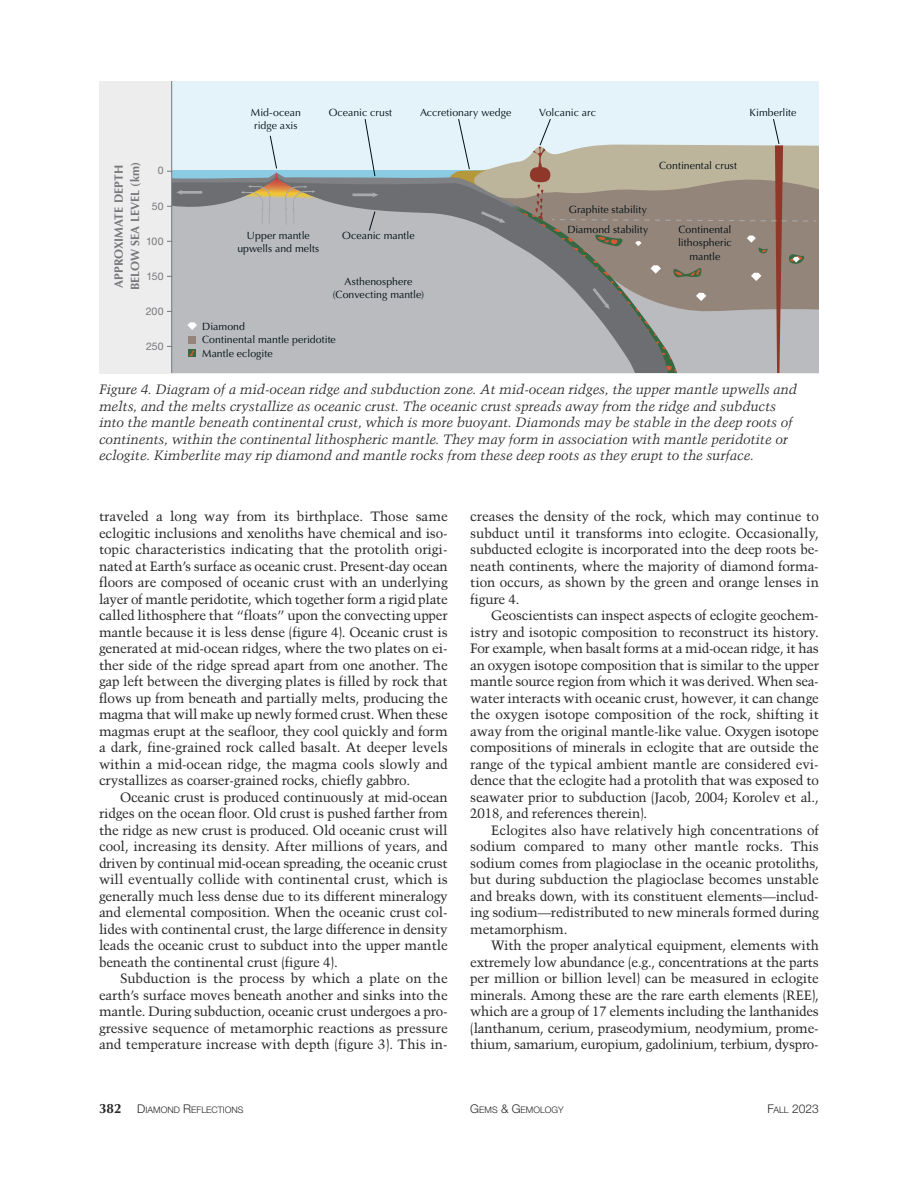
<style>
.page{position:relative;width:918px;height:1188px;background:#fff}
.page>*{position:absolute;margin:0;border:0;box-sizing:border-box;transform-origin:0 0}
.t1{font:13.5px/16.5px "Trump Mediaeval LT Std";letter-spacing:-.015em;color:#272526;text-align:justify}
.t2{font:italic 13.5px/16.5px "Trump Mediaeval LT Std";letter-spacing:-.01em;color:#272526}
.t3{font:700 13.5px "Optima LT Std";color:#272526}
.t4{font:700 12px/16.5px "Optima LT Std";letter-spacing:.005em;color:#76777a}
.t5{font:300 12px "Helvetica Neue LT Std";color:#272526}
.t6{font:10.5px/13.5px "Optima LT Std";letter-spacing:.005em;color:#000e13;text-align:center}
.t7{font:10.5px "Helvetica Neue LT Std";letter-spacing:.015em;color:#76777a}
.t8{font:300 9px "Helvetica Neue LT Std";color:#272526}
.s1{font-size:12px}
.s2{font-size:9px}
</style>
<div class="page">
<div style="left:99px;top:81px;width:720px;height:292px;background:#ededee"></div>
<div style="left:172px;top:81px;width:647px;height:273px;background:#e4f3f9"></div>
<svg style="left:172px;top:171px;width:313px;height:15px"></svg>
<svg style="left:172px;top:179px;width:277px;height:194px;background:#b0b2b5"></svg>
<svg style="left:364px;top:119px;width:12px;height:58px"></svg>
<svg style="left:368px;top:211px;width:8px;height:21px"></svg>
<hr style="left:352px;top:194px;width:22px;height:2px;background:#a9aaac">
<svg style="left:373px;top:192px;width:5px;height:5px"></svg>
<hr style="left:180px;top:191px;width:22px;height:3px;background:#a9aaac">
<svg style="left:176px;top:190px;width:6px;height:5px"></svg>
<svg style="left:449px;top:119px;width:370px;height:254px;background:#aaa6a0"></svg>
<svg style="left:235px;top:135px;width:87px;height:90px"></svg>
<hr style="left:171px;top:81px;width:1px;height:292px;background:#76777a">
<svg style="left:187px;top:322px;width:10px;height:8px"></svg>
<div style="left:188px;top:336px;width:8px;height:8px;background:#94857b"></div>
<div style="left:188px;top:349px;width:8px;height:8px;background:#366941"></div>
<svg style="left:189px;top:350px;width:6px;height:7px"></svg>
<p class="t4" style="left:110px;top:290px;width:130px;rotate:-90deg">APPROXIMATE DEPTH<br>BELOW SEA LEVEL (km)</p>
<p class="t7" style="left:158px;top:165px;width:7px">0</p>
<p class="t7" style="left:152px;top:200px;width:13px">50</p>
<p class="t7" style="left:146px;top:235px;width:19px">100</p>
<p class="t7" style="left:146px;top:270px;width:19px">150</p>
<p class="t7" style="left:146px;top:305px;width:19px">200</p>
<p class="t7" style="left:146px;top:340px;width:19px">250</p>
<p class="t6" style="left:251px;top:106px;width:51px">Mid-ocean</p>
<p class="t6" style="left:329px;top:106px;width:65px">Oceanic crust</p>
<p class="t6" style="left:254px;top:120px;width:45px">ridge axis</p>
<p class="t6" style="left:420px;top:106px;width:93px">Accretionary wedge</p>
<p class="t6" style="left:237px;top:229px;width:83px">Upper mantle upwells and melts</p>
<p class="t6" style="left:342px;top:229px;width:74px">Oceanic mantle</p>
<p class="t6" style="left:333px;top:275px;width:93px">Asthenosphere (Convecting mantle)</p>
<p class="t6" style="left:202px;top:321px;width:135px;text-align:left">Diamond<br>Continental mantle peridotite<br>Mantle eclogite</p>
<p class="t6" style="left:539px;top:106px;width:58px">Volcanic arc</p>
<p class="t6" style="left:750px;top:106px;width:48px">Kimberlite</p>
<p class="t6" style="left:659px;top:159px;width:79px">Continental crust</p>
<p class="t6" style="left:569px;top:204px;width:80px">Graphite stability</p>
<p class="t6" style="left:567px;top:224px;width:83px">Diamond stability</p>
<p class="t6" style="left:678px;top:224px;width:55px">Continental lithospheric mantle</p>
<p class="t2" style="left:99px;top:382px;width:699px">Figure 4. Diagram of a mid-ocean ridge and subduction zone. At mid-ocean ridges, the upper mantle upwells and melts, and the melts crystallize as oceanic crust. The oceanic crust spreads away from the ridge and subducts into the mantle beneath continental crust, which is more buoyant. Diamonds may be stable in the deep roots of continents, within the continental lithospheric mantle. They may form in association with mantle peridotite or eclogite. Kimberlite may rip diamond and mantle rocks from these deep roots as they erupt to the surface.</p>
<p class="t1" style="left:99px;top:509px;width:350px">traveled a long way from its birthplace. Those same eclogitic inclusions and xenoliths have chemical and iso&shy;topic characteristics indicating that the protolith origi&shy;nated at Earth’s surface as oceanic crust. Present-day ocean floors are composed of oceanic crust with an underlying layer of mantle peridotite, which together form a rigid plate called lithosphere that “floats” upon the convecting upper mantle because it is less dense (figure 4). Oceanic crust is generated at mid-ocean ridges, where the two plates on ei&shy;ther side of the ridge spread apart from one another. The gap left between the diverging plates is filled by rock that flows up from beneath and partially melts, producing the magma that will make up newly formed crust. When these magmas erupt at the seafloor, they cool quickly and form a dark, fine-grained rock called basalt. At deeper levels within a mid-ocean ridge, the magma cools slowly and crystallizes as coarser-grained rocks, chiefly gabbro.</p>
<p class="t1" style="left:99px;top:789px;width:350px;text-indent:21px">Oceanic crust is produced continuously at mid-ocean ridges on the ocean floor. Old crust is pushed farther from the ridge as new crust is produced. Old oceanic crust will cool, increasing its density. After millions of years, and driven by continual mid-ocean spreading, the oceanic crust will eventually collide with continental crust, which is generally much less dense due to its different mineralogy and elemental composition. When the oceanic crust col&shy;lides with continental crust, the large difference in density leads the oceanic crust to subduct into the upper mantle beneath the continental crust (figure 4).</p>
<p class="t1" style="left:99px;top:971px;width:350px;text-indent:21px">Subduction is the process by which a plate on the earth’s surface moves beneath another and sinks into the mantle. During subduction, oceanic crust undergoes a pro&shy;gressive sequence of metamorphic reactions as pressure and temperature increase with depth (figure 3). This in-</p>
<p class="t1" style="left:470px;top:509px;width:350px">creases the density of the rock, which may continue to subduct until it transforms into eclogite. Occasionally, subducted eclogite is incorporated into the deep roots be&shy;neath continents, where the majority of diamond forma&shy;tion occurs, as shown by the green and orange lenses in figure 4.</p>
<p class="t1" style="left:470px;top:608px;width:350px;text-indent:21px">Geoscientists can inspect aspects of eclogite geochem&shy;istry and isotopic composition to reconstruct its history.<br>For example, when basalt forms at a mid-ocean ridge, it has an oxygen isotope composition that is similar to the upper mantle source region from which it was derived. When sea&shy;water interacts with oceanic crust, however, it can change the oxygen isotope composition of the rock, shifting it away from the original mantle-like value. Oxygen isotope compositions of minerals in eclogite that are outside the range of the typical ambient mantle are considered evi&shy;dence that the eclogite had a protolith that was exposed to seawater prior to subduction (Jacob, 2004; Korolev et al., 2018, and references therein).</p>
<p class="t1" style="left:470px;top:822px;width:350px;text-indent:21px">Eclogites also have relatively high concentrations of sodium compared to many other mantle rocks. This sodium comes from plagioclase in the oceanic protoliths, but during subduction the plagioclase becomes unstable and breaks down, with its constituent elements—includ&shy;ing sodium—redistributed to new minerals formed during metamorphism.</p>
<p class="t1" style="left:470px;top:938px;width:350px;text-indent:21px">With the proper analytical equipment, elements with extremely low abundance (e.g., concentrations at the parts per million or billion level) can be measured in eclogite minerals. Among these are the rare earth elements (REE), which are a group of 17 elements including the lanthanides (lanthanum, cerium, praseodymium, neodymium, prome&shy;thium, samarium, europium, gadolinium, terbium, dyspro-</p>
<p class="t3" style="left:99px;top:1102px;width:24px">382</p>
<p class="t8" style="left:137px;top:1104px;width:108px"><span class="s1">D</span>IAMOND <span class="s1">R</span>EFLECTIONS</p>
<p class="t8" style="left:470px;top:1104px;width:95px"><span class="s1">G</span>EMS <span class="s1">&amp; G</span>EMOLOGY</p>
<p class="t5" style="left:767px;top:1101px;width:53px">F<span class="s2">ALL</span> 2023</p>
</div>
